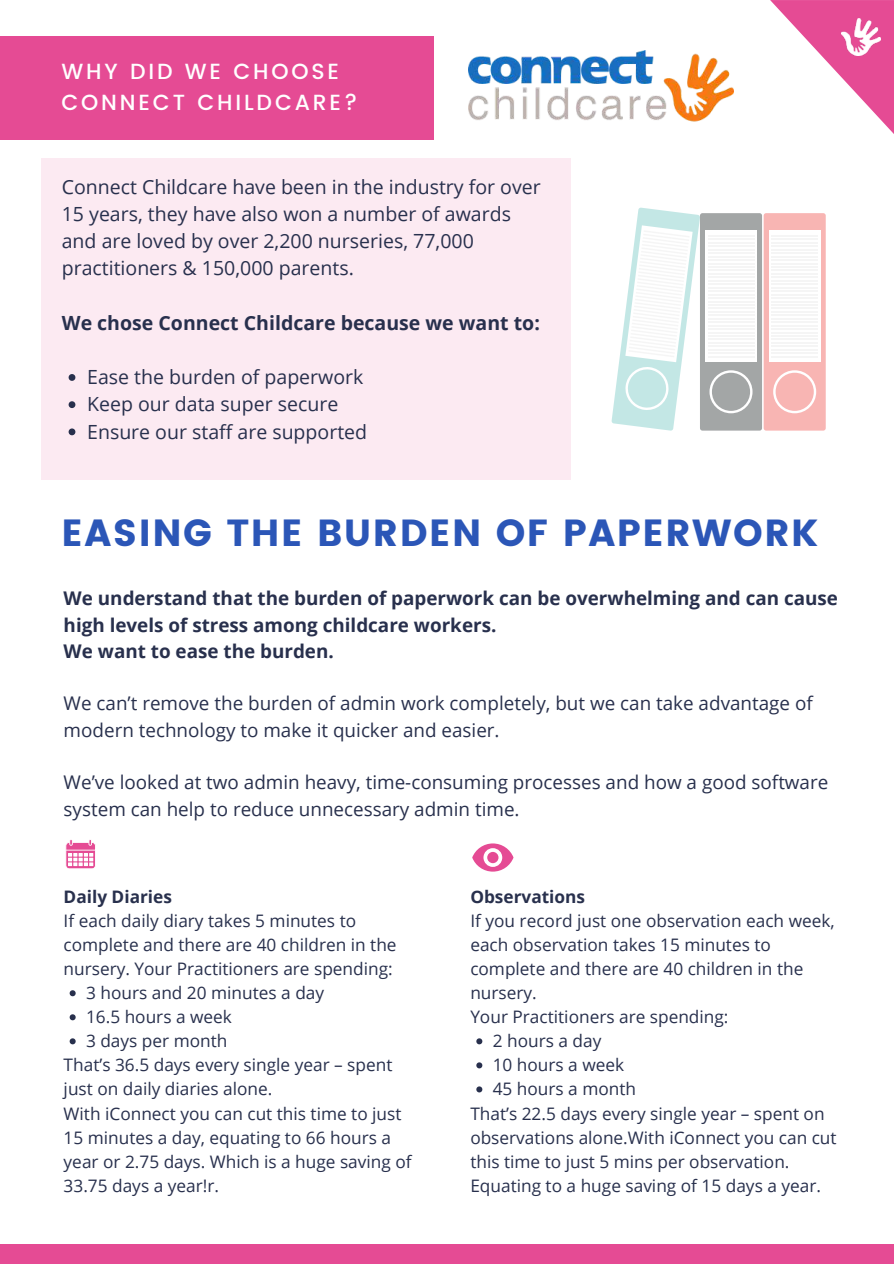
<style>
.page{position:relative;width:894px;height:1264px;background:#fff}
.page>*{position:absolute;margin:0;border:0;box-sizing:border-box;transform-origin:0 0}
.t1{font:37.65px "Poppins";letter-spacing:.04em;color:#2b56b7}
.t2{font:500 21.9px/30.6px "Poppins";letter-spacing:.13em;color:#fff}
.t3{font:19.5px/27.2px "Open Sans";color:#28304d}
.t4{font:700 19.5px "Open Sans";color:#28304d}
.t5{font:18.9px/26.2px "Open Sans";color:#28304d}
.t6{font:700 18.9px/26.2px "Open Sans";color:#28304d}
.t7{font:17.25px/24px "Open Sans";color:#28304d}
.t8{font:700 17.25px "Open Sans";color:#28304d}
</style>
<div class="page">
<div style="left:0;top:37px;width:433px;height:102px;background:#e54b94"></div>
<div style="left:0;top:1244px;width:893px;height:19px;background:#e54b94"></div>
<svg style="left:770px;top:0;width:123px;height:133px"></svg>
<img style="left:841px;top:19px;width:38px;height:37px">
<div style="left:41px;top:158px;width:529px;height:321px;background:#fceaf2"></div>
<svg style="left:69px;top:374px;width:6px;height:7px"></svg>
<svg style="left:69px;top:401px;width:6px;height:7px"></svg>
<svg style="left:69px;top:428px;width:6px;height:7px"></svg>
<svg style="left:70px;top:990px;width:6px;height:6px"></svg>
<svg style="left:70px;top:1014px;width:6px;height:6px"></svg>
<svg style="left:70px;top:1038px;width:6px;height:6px"></svg>
<svg style="left:476px;top:1038px;width:6px;height:6px"></svg>
<svg style="left:476px;top:1062px;width:6px;height:6px"></svg>
<svg style="left:476px;top:1086px;width:6px;height:6px"></svg>
<img style="left:468px;top:51px;width:265px;height:71px">
<svg style="left:611px;top:207px;width:88px;height:224px"></svg>
<div style="left:699px;top:213px;width:62px;height:217px;background:#a3a6a6;border-radius:3px"></div>
<svg style="left:709px;top:370px;width:43px;height:43px"></svg>
<div style="left:705px;top:230px;width:51px;height:132px;background:#fff"></div>
<hr style="left:707px;top:235px;width:46px;height:2px;background:#e8e8e8">
<hr style="left:707px;top:239px;width:46px;height:1px;background:#e8e8e8">
<hr style="left:707px;top:242px;width:46px;height:1px;background:#e8e8e8">
<hr style="left:707px;top:245px;width:46px;height:2px;background:#e8e8e8">
<hr style="left:707px;top:249px;width:46px;height:1px;background:#e8e8e8">
<hr style="left:707px;top:252px;width:46px;height:2px;background:#e8e8e8">
<hr style="left:707px;top:256px;width:46px;height:1px;background:#e8e8e8">
<hr style="left:707px;top:259px;width:46px;height:2px;background:#e8e8e8">
<hr style="left:707px;top:263px;width:46px;height:1px;background:#e8e8e8">
<hr style="left:707px;top:266px;width:46px;height:2px;background:#e8e8e8">
<hr style="left:707px;top:270px;width:46px;height:1px;background:#e8e8e8">
<hr style="left:707px;top:273px;width:46px;height:2px;background:#e8e8e8">
<hr style="left:707px;top:277px;width:46px;height:1px;background:#e8e8e8">
<hr style="left:707px;top:280px;width:46px;height:1px;background:#e8e8e8">
<hr style="left:707px;top:283px;width:46px;height:2px;background:#e8e8e8">
<hr style="left:707px;top:287px;width:46px;height:1px;background:#e8e8e8">
<hr style="left:707px;top:290px;width:46px;height:2px;background:#e8e8e8">
<hr style="left:707px;top:294px;width:46px;height:1px;background:#e8e8e8">
<hr style="left:707px;top:297px;width:46px;height:2px;background:#e8e8e8">
<hr style="left:707px;top:301px;width:46px;height:1px;background:#e8e8e8">
<hr style="left:707px;top:304px;width:46px;height:2px;background:#e8e8e8">
<hr style="left:707px;top:308px;width:46px;height:1px;background:#e8e8e8">
<hr style="left:707px;top:311px;width:46px;height:1px;background:#e8e8e8">
<hr style="left:707px;top:314px;width:46px;height:2px;background:#e8e8e8">
<hr style="left:707px;top:318px;width:46px;height:1px;background:#e8e8e8">
<hr style="left:707px;top:321px;width:46px;height:2px;background:#e8e8e8">
<hr style="left:707px;top:325px;width:46px;height:1px;background:#e8e8e8">
<hr style="left:707px;top:328px;width:46px;height:2px;background:#e8e8e8">
<hr style="left:707px;top:332px;width:46px;height:1px;background:#e8e8e8">
<hr style="left:707px;top:335px;width:46px;height:2px;background:#e8e8e8">
<hr style="left:707px;top:339px;width:46px;height:1px;background:#e8e8e8">
<hr style="left:707px;top:342px;width:46px;height:1px;background:#e8e8e8">
<hr style="left:707px;top:345px;width:46px;height:2px;background:#e8e8e8">
<hr style="left:707px;top:349px;width:46px;height:1px;background:#e8e8e8">
<hr style="left:707px;top:352px;width:46px;height:2px;background:#e8e8e8">
<hr style="left:707px;top:356px;width:46px;height:1px;background:#e8e8e8">
<div style="left:763px;top:213px;width:62px;height:217px;background:#f8b5b3;border-radius:3px"></div>
<svg style="left:773px;top:370px;width:43px;height:43px"></svg>
<div style="left:768px;top:230px;width:52px;height:132px;background:#fff"></div>
<hr style="left:771px;top:235px;width:46px;height:2px;background:#e8e8e8">
<hr style="left:771px;top:239px;width:46px;height:1px;background:#e8e8e8">
<hr style="left:771px;top:242px;width:46px;height:1px;background:#e8e8e8">
<hr style="left:771px;top:245px;width:46px;height:2px;background:#e8e8e8">
<hr style="left:771px;top:249px;width:46px;height:1px;background:#e8e8e8">
<hr style="left:771px;top:252px;width:46px;height:2px;background:#e8e8e8">
<hr style="left:771px;top:256px;width:46px;height:1px;background:#e8e8e8">
<hr style="left:771px;top:259px;width:46px;height:2px;background:#e8e8e8">
<hr style="left:771px;top:263px;width:46px;height:1px;background:#e8e8e8">
<hr style="left:771px;top:266px;width:46px;height:2px;background:#e8e8e8">
<hr style="left:771px;top:270px;width:46px;height:1px;background:#e8e8e8">
<hr style="left:771px;top:273px;width:46px;height:2px;background:#e8e8e8">
<hr style="left:771px;top:277px;width:46px;height:1px;background:#e8e8e8">
<hr style="left:771px;top:280px;width:46px;height:1px;background:#e8e8e8">
<hr style="left:771px;top:283px;width:46px;height:2px;background:#e8e8e8">
<hr style="left:771px;top:287px;width:46px;height:1px;background:#e8e8e8">
<hr style="left:771px;top:290px;width:46px;height:2px;background:#e8e8e8">
<hr style="left:771px;top:294px;width:46px;height:1px;background:#e8e8e8">
<hr style="left:771px;top:297px;width:46px;height:2px;background:#e8e8e8">
<hr style="left:771px;top:301px;width:46px;height:1px;background:#e8e8e8">
<hr style="left:771px;top:304px;width:46px;height:2px;background:#e8e8e8">
<hr style="left:771px;top:308px;width:46px;height:1px;background:#e8e8e8">
<hr style="left:771px;top:311px;width:46px;height:1px;background:#e8e8e8">
<hr style="left:771px;top:314px;width:46px;height:2px;background:#e8e8e8">
<hr style="left:771px;top:318px;width:46px;height:1px;background:#e8e8e8">
<hr style="left:771px;top:321px;width:46px;height:2px;background:#e8e8e8">
<hr style="left:771px;top:325px;width:46px;height:1px;background:#e8e8e8">
<hr style="left:771px;top:328px;width:46px;height:2px;background:#e8e8e8">
<hr style="left:771px;top:332px;width:46px;height:1px;background:#e8e8e8">
<hr style="left:771px;top:335px;width:46px;height:2px;background:#e8e8e8">
<hr style="left:771px;top:339px;width:46px;height:1px;background:#e8e8e8">
<hr style="left:771px;top:342px;width:46px;height:1px;background:#e8e8e8">
<hr style="left:771px;top:345px;width:46px;height:2px;background:#e8e8e8">
<hr style="left:771px;top:349px;width:46px;height:1px;background:#e8e8e8">
<hr style="left:771px;top:352px;width:46px;height:2px;background:#e8e8e8">
<hr style="left:771px;top:356px;width:46px;height:1px;background:#e8e8e8">
<svg style="left:65px;top:840px;width:31px;height:29px"></svg>
<svg style="left:472px;top:843px;width:41px;height:28px"></svg>
<p class="t2" style="left:61px;top:56px;width:298px">WHY DID WE CHOOSE<br>CONNECT CHILDCARE?</p>
<p class="t3" style="left:62px;top:173px;width:480px">Connect Childcare have been in the industry for over 15 years, they have also won a number of awards and are loved by over 2,200 nurseries, 77,000 practitioners &amp; 150,000 parents.</p>
<p class="t4" style="left:62px;top:309px;width:479px">We chose Connect Childcare because we want to:</p>
<p class="t3" style="left:87px;top:363px;width:281px">Ease the burden of paperwork<br>Keep our data super secure<br>Ensure our staff are supported</p>
<h1 class="t1" style="left:61px;top:510px;width:758px">EASING THE BURDEN OF PAPERWORK</h1>
<p class="t6" style="left:64px;top:585px;width:775px">We understand that the burden of paperwork can be overwhelming and can cause high levels of stress among childcare workers.<br>We want to ease the burden.</p>
<p class="t5" style="left:64px;top:690px;width:750px">We can’t remove the burden of admin work completely, but we can take advantage of modern technology to make it quicker and easier.</p>
<p class="t5" style="left:64px;top:768px;width:766px">We’ve looked at two admin heavy, time-consuming processes and how a good software system can help to reduce unnecessary admin time.</p>
<p class="t8" style="left:64px;top:884px;width:110px">Daily Diaries</p>
<p class="t7" style="left:64px;top:908px;width:334px">If each daily diary takes 5 minutes to complete and there are 40 children in the nursery. Your Practitioners are spending:</p>
<p class="t7" style="left:86px;top:980px;width:239px">3 hours and 20 minutes a day<br>16.5 hours a week<br>3 days per month</p>
<p class="t7" style="left:64px;top:1052px;width:349px">That’s 36.5 days every single year – spent just on daily diaries alone.<br>With iConnect you can cut this time to just 15 minutes a day, equating to 66 hours a year or 2.75 days. Which is a huge saving of 33.75 days a year!r.</p>
<p class="t8" style="left:470px;top:884px;width:116px">Observations</p>
<p class="t7" style="left:470px;top:908px;width:366px">If you record just one observation each week, each observation takes 15 minutes to complete and there are 40 children in the nursery.<br>Your Practitioners are spending:</p>
<p class="t7" style="left:492px;top:1028px;width:145px">2 hours a day<br>10 hours a week<br>45 hours a month</p>
<p class="t7" style="left:470px;top:1100px;width:368px">That’s 22.5 days every single year – spent on observations alone.With iConnect you can cut this time to just 5 mins per observation.<br>Equating to a huge saving of 15 days a year.</p>
</div>
